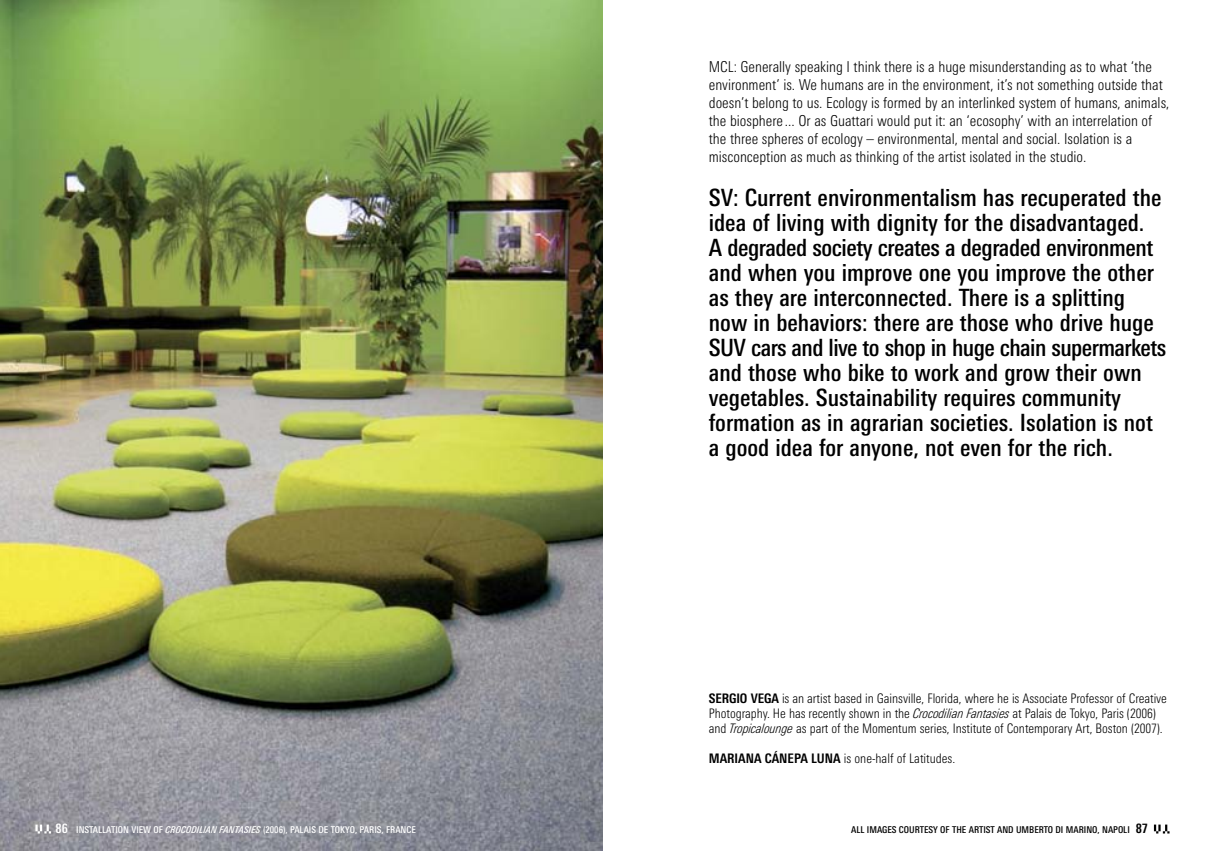
<style>
.page{position:relative;width:1205px;height:851px;background:#fff}
.page>*{position:absolute;margin:0;border:0;box-sizing:border-box;transform-origin:0 0}
.t1{font:500 condensed 23.75px/25px "Linotype Univers";color:#000}
.t2{font:300 condensed 15px/18.1px "Linotype Univers";color:#000}
.t3{font:300 condensed 13.12px/15px "Linotype Univers";letter-spacing:-.005em;color:#000}
.t4{font:500 condensed 9.38px "Linotype Univers";color:#fff}
.t5{font:500 condensed 9.38px "Linotype Univers";color:#000}
.s1{font-weight:700}
.s2{font-style:italic}
.s3{font-weight:700;font-size:13.12px}
</style>
<div class="page">
<img style="left:0;top:0;width:602px;height:850px">
<svg style="left:1154px;top:824px;width:15px;height:9px"></svg>
<svg style="left:35px;top:824px;width:16px;height:9px"></svg>
<p class="t2" style="left:709px;top:59px;width:462px">MCL: Generally speaking I think there is a huge misunderstanding as to what ‘the environment’ is. We humans are in the environment, it’s not something outside that doesn’t belong to us. Ecology is formed by an interlinked system of humans, animals, the biosphere ... Or as Guattari would put it: an ‘ecosophy’ with an interrelation of the three spheres of ecology – environmental, mental and social. Isolation is a misconception as much as thinking of the artist isolated in the studio.</p>
<p class="t1" style="left:709px;top:187px;width:459px">SV: Current environmentalism has recuperated the idea of living with dignity for the disadvantaged.<br>A degraded society creates a degraded environment and when you improve one you improve the other as they are interconnected. There is a splitting now in behaviors: there are those who drive huge SUV cars and live to shop in huge chain supermarkets and those who bike to work and grow their own vegetables. Sustainability requires community formation as in agrarian societies. Isolation is not a good idea for anyone, not even for the rich.</p>
<p class="t3" style="left:709px;top:692px;width:460px"><span class="s1">SERGIO VEGA</span> is an artist based in Gainsville, Florida, where he is Associate Professor of Creative<br>Photography. He has recently shown in the <span class="s2">Crocodilian Fantasies</span> at Palais de Tokyo, Paris (2006) and <span class="s2">Tropicalounge</span> as part of the Momentum series, Institute of Contemporary Art, Boston (2007).</p>
<p class="t3" style="left:709px;top:752px;width:248px"><span class="s1">MARIANA CÁNEPA LUNA</span> is one-half of Latitudes.</p>
<p class="t4" style="left:55px;top:826px;width:362px"><span class="s3">86</span> INSTALLATION VIEW OF <span class="s2">CROCODILIAN FANTASIES</span> (2006), PALAIS DE TOKYO, PARIS, FRANCE</p>
<p class="t5" style="left:851px;top:826px;width:298px">ALL IMAGES COURTESY OF THE ARTIST AND UMBERTO DI MARINO, NAPOLI <span class="s3">87</span></p>
</div>
